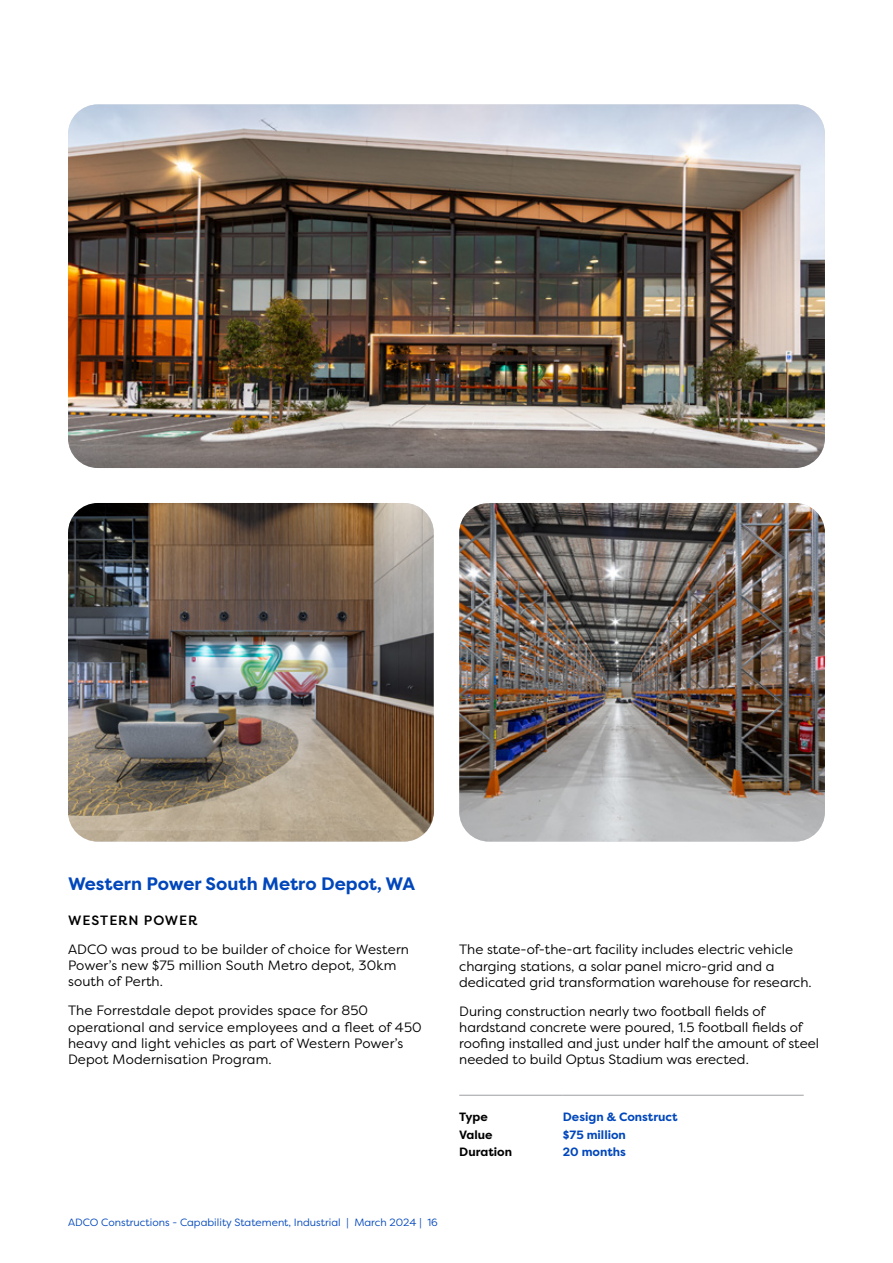
<style>
.page{position:relative;width:893px;height:1263px;background:#fff}
.page>*{position:absolute;margin:0;border:0;box-sizing:border-box;transform-origin:0 0}
.t1{font:700 18px "Filson Pro";color:#0047bb}
.t2{font:13.5px/16.2px "Filson Pro";color:#000}
.t3{font:500 13.5px "Filson Pro";letter-spacing:.07em;color:#000}
.t4{font:700 12px "Filson Pro";color:#0047bb}
.t5{font:700 12px "Filson Pro";color:#000}
.t6{font:10.5px "Filson Pro";color:#0047bb}
</style>
<div class="page">
<img style="left:68px;top:104px;width:757px;height:364px">
<hr style="left:459px;top:1095px;width:104px;height:1px;background:#a7a9ac">
<hr style="left:563px;top:1095px;width:241px;height:1px;background:#a7a9ac">
<img style="left:68px;top:503px;width:366px;height:338px">
<img style="left:459px;top:503px;width:366px;height:338px">
<h1 class="t1" style="left:68px;top:872px;width:349px">Western Power South Metro Depot, WA</h1>
<p class="t3" style="left:68px;top:911px;width:131px">WESTERN POWER</p>
<p class="t2" style="left:68px;top:941px;width:342px">ADCO was proud to be builder of choice for Western<br>Power’s new $75 million South Metro depot, 30km south of Perth.</p>
<p class="t2" style="left:68px;top:1002px;width:355px">The Forrestdale depot provides space for 850 operational and service employees and a fleet of 450 heavy and light vehicles as part of Western Power’s Depot Modernisation Program.</p>
<p class="t2" style="left:459px;top:941px;width:354px">The state-of-the-art facility includes electric vehicle charging stations, a solar panel micro-grid and a dedicated grid transformation warehouse for research.</p>
<p class="t2" style="left:459px;top:1002px;width:361px">During construction nearly two football fields of hardstand concrete were poured, 1.5 football fields of roofing installed and just under half the amount of steel needed to build Optus Stadium was erected.</p>
<p class="t5" style="left:459px;top:1109px;width:30px">Type</p>
<p class="t4" style="left:563px;top:1109px;width:116px">Design &amp; Construct</p>
<p class="t5" style="left:459px;top:1127px;width:35px">Value</p>
<p class="t4" style="left:563px;top:1127px;width:65px">$75 million</p>
<p class="t5" style="left:459px;top:1144px;width:54px">Duration</p>
<p class="t4" style="left:563px;top:1144px;width:65px">20 months</p>
<p class="t6" style="left:68px;top:1215px;width:371px">ADCO Constructions - Capability Statement, Industrial | March 2024 | 16</p>
</div>
